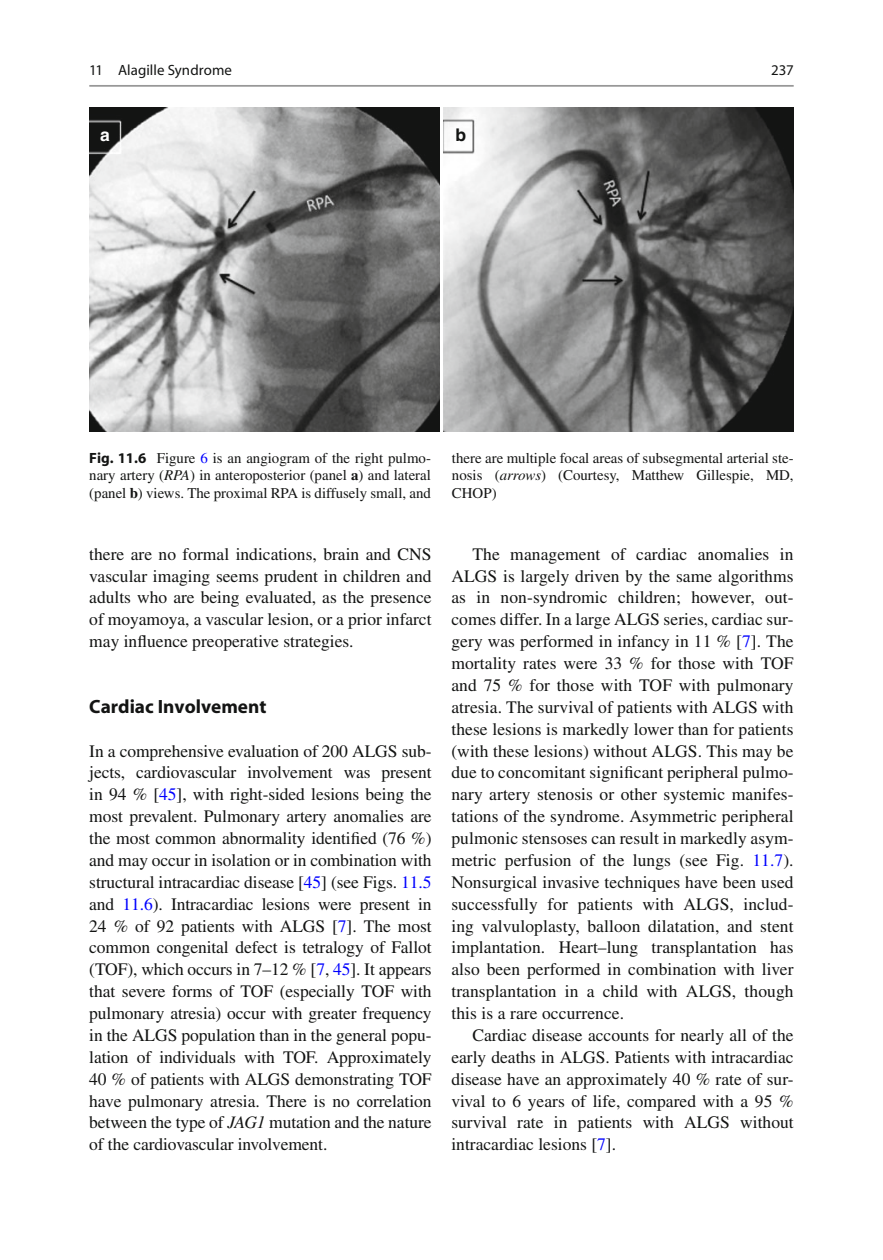
<style>
.page{position:relative;width:883px;height:1260px;background:#fff}
.page>*{position:absolute;margin:0;border:0;box-sizing:border-box;transform-origin:0 0}
.t1{font:700 19.25px "Myriad";color:#131413}
.t2{font:17.5px/21.9px "Times";color:#131413;text-align:justify}
.t3{font:700 17.5px "Helvetica";color:#fff}
.t4{font:700 17.5px "Helvetica";color:#131413}
.t5{font:14.88px/17.5px "Times";color:#131413;text-align:justify}
.t6{font:14.88px "Myriad";letter-spacing:.005em;color:#131413}
.s1{font-family:"Myriad";font-weight:700}
.s2{color:#00f}
.s3{font-style:italic}
.s4{font-weight:700}
</style>
<div class="page">
<img style="left:89px;top:107px;width:350px;height:325px">
<img style="left:444px;top:107px;width:350px;height:324px">
<hr style="left:89px;top:85px;width:705px;height:2px;background:#989898">
<p class="t6" style="left:89px;top:64px;width:144px">11 Alagille Syndrome</p>
<p class="t3" style="left:100px;top:128px;width:11px">a</p>
<p class="t4" style="left:455px;top:128px;width:12px">b</p>
<p class="t6" style="left:771px;top:64px;width:24px">237</p>
<p class="t5" style="left:89px;top:451px;width:343px"><span class="s1">Fig. 11.6</span> Figure <span class="s2">6</span> is an angiogram of the right pulmo&shy;nary artery ( <span class="s3">RPA</span> ) in anteroposterior (panel <span class="s4">a</span> ) and lateral (panel <span class="s4">b</span> ) views. The proximal RPA is diffusely small, and</p>
<p class="t5" style="left:452px;top:451px;width:343px">there are multiple focal areas of subsegmental arterial ste&shy;nosis ( <span class="s3">arrows</span> ) (Courtesy, Matthew Gillespie, MD, CHOP)</p>
<p class="t2" style="left:89px;top:545px;width:344px">there are no formal indications, brain and CNS vascular imaging seems prudent in children and adults who are being evaluated, as the presence of moyamoya, a vascular lesion, or a prior infarct may influence preoperative strategies.</p>
<p class="t1" style="left:89px;top:699px;width:179px">Cardiac Involvement</p>
<p class="t2" style="left:89px;top:741px;width:344px">In a comprehensive evaluation of 200 ALGS sub&shy;jects, cardiovascular involvement was present in 94 % [ <span class="s2">45</span> ], with right-sided lesions being the most prevalent. Pulmonary artery anomalies are the most common abnormality identified (76 %) and may occur in isolation or in combination with structural intracardiac disease [ <span class="s2">45</span> ] (see Figs. <span class="s2">11.5 </span>and <span class="s2">11.6</span> ). Intracardiac lesions were present in 24 % of 92 patients with ALGS [ <span class="s2">7</span> ]. The most common congenital defect is tetralogy of Fallot (TOF), which occurs in 7–12 % [ <span class="s2">7</span> , <span class="s2">45</span> ]. It appears that severe forms of TOF (especially TOF with pulmonary atresia) occur with greater frequency in the ALGS population than in the general popu&shy;lation of individuals with TOF. Approximately 40 % of patients with ALGS demonstrating TOF have pulmonary atresia. There is no correlation between the type of <span class="s3">JAG1</span> mutation and the nature of the cardiovascular involvement.</p>
<p class="t2" style="left:451px;top:545px;width:344px;text-indent:21px">The management of cardiac anomalies in ALGS is largely driven by the same algorithms as in non-syndromic children; however, out&shy;comes differ. In a large ALGS series, cardiac sur&shy;gery was performed in infancy in 11 % [ <span class="s2">7</span> ]. The mortality rates were 33 % for those with TOF and 75 % for those with TOF with pulmonary atresia. The survival of patients with ALGS with these lesions is markedly lower than for patients (with these lesions) without ALGS. This may be due to concomitant significant peripheral pulmo&shy;nary artery stenosis or other systemic manifes&shy;tations of the syndrome. Asymmetric peripheral pulmonic stensoses can result in markedly asym&shy;metric perfusion of the lungs (see Fig. <span class="s2">11.7</span> ).<br>Nonsurgical invasive techniques have been used successfully for patients with ALGS, includ&shy;ing valvuloplasty, balloon dilatation, and stent implantation. Heart–lung transplantation has also been performed in combination with liver transplantation in a child with ALGS, though this is a rare occurrence.</p>
<p class="t2" style="left:451px;top:1026px;width:344px;text-indent:21px">Cardiac disease accounts for nearly all of the early deaths in ALGS. Patients with intracardiac disease have an approximately 40 % rate of sur&shy;vival to 6 years of life, compared with a 95 % survival rate in patients with ALGS without intracardiac lesions [ <span class="s2">7</span> ].</p>
</div>
